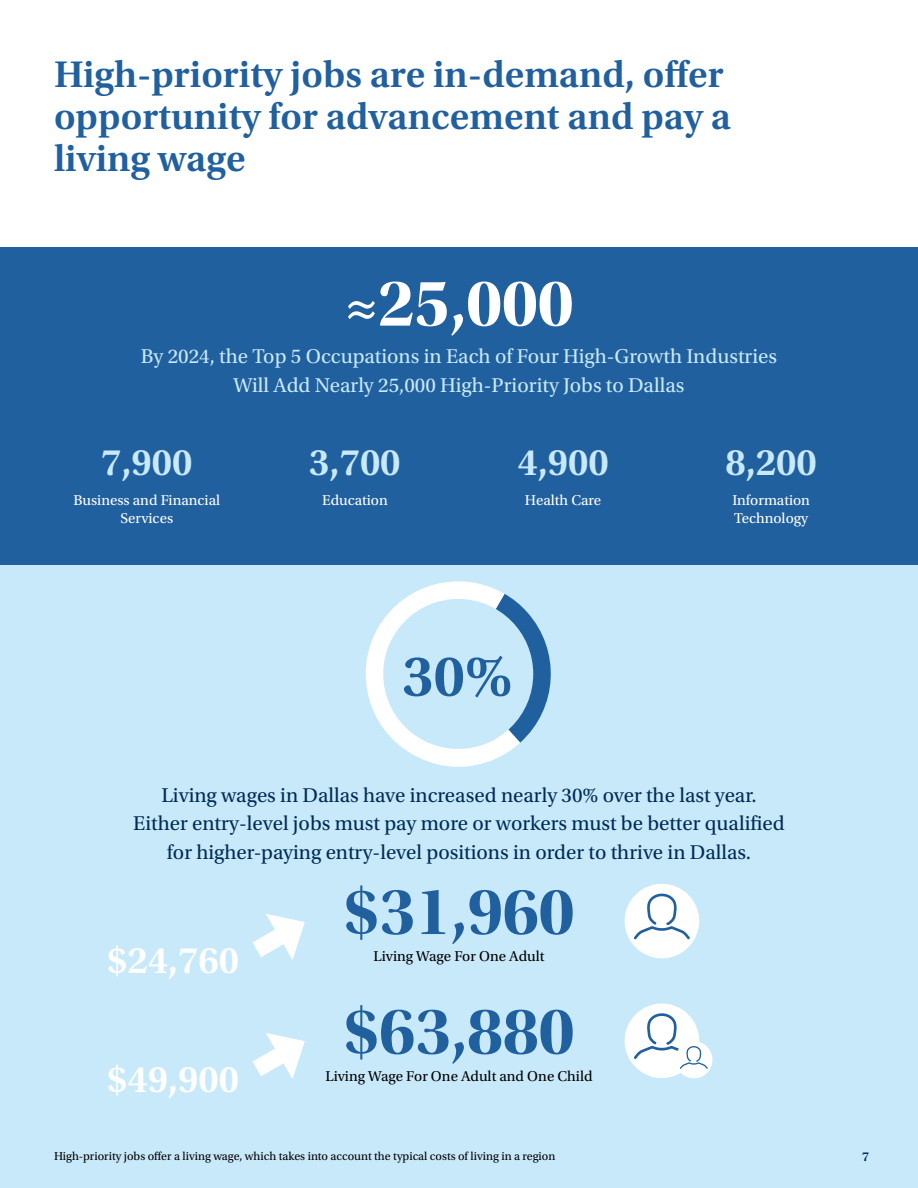
<style>
.page{position:relative;width:918px;height:1188px;background:#fff}
.page>*{position:absolute;margin:0;border:0;box-sizing:border-box;transform-origin:0 0}
.t1{font:69px "Utopia Std Bold Disp";color:#21609e}
.t2{font:69px "Utopia Std Bold Disp";color:#fff}
.t3{font:600 60px "Utopia Std";color:#21609e}
.t4{font:600 39px/42px "Utopia Std";color:#21609e}
.t5{font:600 39px "Utopia Std";color:#c8e9fa}
.t6{font:600 39px "Utopia Std";color:#fff}
.t7{font:21px/28.5px "Utopia Std";color:#002c55;text-align:center}
.t8{font:21px/28.5px "Utopia Std";color:#c8e9fa;text-align:center}
.t9{font:15px/18px "Utopia Std";color:#fff;text-align:center}
.t10{font:15px "Utopia Std";color:#000}
.t11{font:600 13.5px "Utopia Std";color:#002c55}
.t12{font:12px "Utopia Std";color:#000}
</style>
<div class="page">
<div style="left:0;top:247px;width:918px;height:318px;background:#21609e"></div>
<div style="left:0;top:565px;width:918px;height:623px;background:#c8e9fa"></div>
<hr style="left:917px;top:565px;width:1px;height:623px;background:#21609e">
<svg style="left:365px;top:581px;width:186px;height:186px"></svg>
<div style="left:383px;top:599px;width:150px;height:150px;background:#c8e9fa;border-radius:50%"></div>
<svg style="left:252px;top:914px;width:53px;height:46px"></svg>
<svg style="left:252px;top:1033px;width:53px;height:46px"></svg>
<div style="left:625px;top:884px;width:74px;height:74px;background:#fff;border-radius:50%"></div>
<svg style="left:632px;top:891px;width:60px;height:49px"></svg>
<div style="left:625px;top:1004px;width:74px;height:74px;background:#fff;border-radius:50%"></div>
<div style="left:675px;top:1041px;width:37px;height:37px;background:#fff;border-radius:50%"></div>
<svg style="left:632px;top:1011px;width:77px;height:58px"></svg>
<h3 class="t4" style="left:54px;top:54px;width:679px">High-priority jobs are in-demand, offer opportunity for advancement and pay a living wage</h3>
<h1 class="t2" style="left:344px;top:265px;width:231px">≈25,000</h1>
<p class="t8" style="left:141px;top:342px;width:638px">By 2024, the Top 5 Occupations in Each of Four High-Growth Industries<br>Will Add Nearly 25,000 High-Priority Jobs to Dallas</p>
<h3 class="t5" style="left:101px;top:440px;width:93px">7,900</h3>
<p class="t9" style="left:73px;top:491px;width:148px">Business and Financial<br>Services</p>
<h3 class="t5" style="left:309px;top:440px;width:93px">3,700</h3>
<p class="t9" style="left:322px;top:491px;width:67px">Education</p>
<h3 class="t5" style="left:517px;top:440px;width:93px">4,900</h3>
<p class="t9" style="left:525px;top:491px;width:78px">Health Care</p>
<h3 class="t5" style="left:726px;top:440px;width:93px">8,200</h3>
<p class="t9" style="left:732px;top:491px;width:79px;text-align:left">Information<br>Technology</p>
<h2 class="t3" style="left:402px;top:642px;width:112px">30%</h2>
<p class="t7" style="left:133px;top:781px;width:653px">Living wages in Dallas have increased nearly 30% over the last year.<br>Either entry-level jobs must pay more or workers must be better qualified for higher-paying entry-level positions in order to thrive in Dallas.</p>
<h1 class="t1" style="left:344px;top:873px;width:232px">$31,960</h1>
<p class="t10" style="left:374px;top:948px;width:172px">Living Wage For One Adult</p>
<h3 class="t6" style="left:107px;top:938px;width:133px">$24,760</h3>
<h3 class="t6" style="left:107px;top:1057px;width:133px">$49,900</h3>
<h1 class="t1" style="left:344px;top:993px;width:232px">$63,880</h1>
<p class="t10" style="left:325px;top:1068px;width:269px">Living Wage For One Adult and One Child</p>
<p class="t12" style="left:54px;top:1149px;width:503px">High-priority jobs offer a living wage, which takes into account the typical costs of living in a region</p>
<p class="t11" style="left:862px;top:1149px;width:9px">7</p>
</div>
